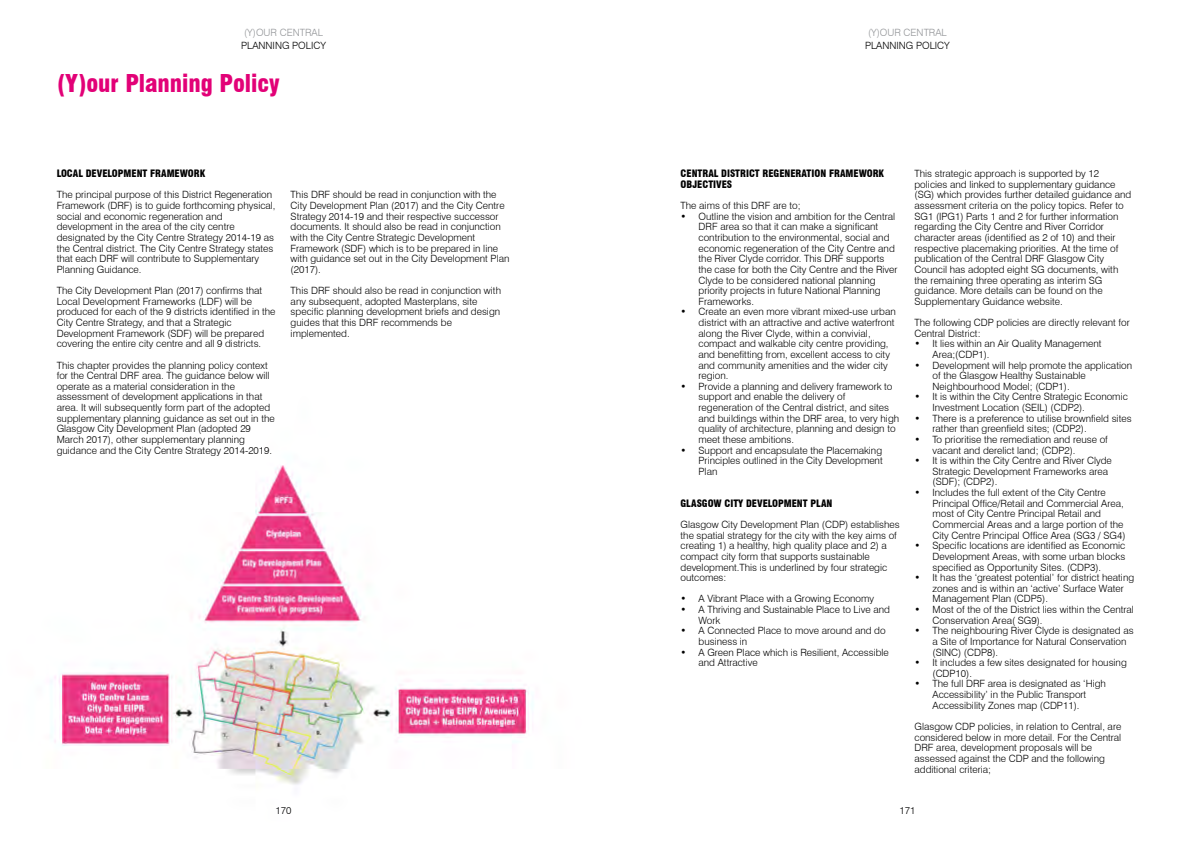
<style>
.page{position:relative;width:1191px;height:842px;background:#fff}
.page>*{position:absolute;margin:0;border:0;box-sizing:border-box;transform-origin:0 0}
.t1{font:900 condensed 24px "Swiss 721 BT";letter-spacing:-.005em;color:#e20177}
.t2{font:300 10px/10.6px "Swiss 721 BT";color:#000}
.t3{font:900 condensed 10px/10.6px "Swiss 721 BT";color:#000}
.t4{font:300 10px "Swiss 721 BT";color:#939598}
</style>
<div class="page">
<img style="left:54px;top:465px;width:479px;height:320px">
<p class="t4" style="left:244px;top:26px;width:80px">(Y)OUR CENTRAL</p>
<p class="t2" style="left:241px;top:40px;width:86px">PLANNING POLICY</p>
<h1 class="t1" style="left:57px;top:69px;width:224px">(Y)our Planning Policy</h1>
<p class="t3" style="left:57px;top:168px;width:150px">LOCAL DEVELOPMENT FRAMEWORK</p>
<p class="t2" style="left:57px;top:189px;width:220px">The principal purpose of this District Regeneration Framework (DRF) is to guide forthcoming physical, social and economic regeneration and development in the area of the city centre designated by the City Centre Strategy 2014-19 as the Central district. The City Centre Strategy states that each DRF will contribute to Supplementary Planning Guidance.</p>
<p class="t2" style="left:57px;top:285px;width:220px">The City Development Plan (2017) confirms that Local Development Frameworks (LDF) will be produced for each of the 9 districts identified in the City Centre Strategy, and that a Strategic Development Framework (SDF) will be prepared covering the entire city centre and all 9 districts.</p>
<p class="t2" style="left:57px;top:360px;width:220px">This chapter provides the planning policy context for the Central DRF area. The guidance below will operate as a material consideration in the assessment of development applications in that area. It will subsequently form part of the adopted supplementary planning guidance as set out in the Glasgow City Development Plan (adopted 29<br>March 2017), other supplementary planning guidance and the City Centre Strategy 2014-2019.</p>
<p class="t2" style="left:291px;top:189px;width:220px">This DRF should be read in conjunction with the City Development Plan (2017) and the City Centre Strategy 2014-19 and their respective successor documents. It should also be read in conjunction with the City Centre Strategic Development Framework (SDF) which is to be prepared in line with guidance set out in the City Development Plan (2017).</p>
<p class="t2" style="left:291px;top:285px;width:212px">This DRF should also be read in conjunction with any subsequent, adopted Masterplans, site specific planning development briefs and design guides that this DRF recommends be implemented.</p>
<p class="t2" style="left:275px;top:805px;width:17px">170</p>
<p class="t4" style="left:868px;top:26px;width:80px">(Y)OUR CENTRAL</p>
<p class="t2" style="left:865px;top:40px;width:86px">PLANNING POLICY</p>
<p class="t3" style="left:680px;top:168px;width:205px">CENTRAL DISTRICT REGENERATION FRAMEWORK<br>OBJECTIVES</p>
<p class="t2" style="left:680px;top:200px;width:122px">The aims of this DRF are to;</p>
<p class="t2" style="left:698px;top:211px;width:200px;text-indent:-18px">• Outline the vision and ambition for the Central DRF area so that it can make a significant contribution to the environmental, social and economic regeneration of the City Centre and the River Clyde corridor. This DRF supports the case for both the City Centre and the River Clyde to be considered national planning priority projects in future National Planning Frameworks.</p>
<p class="t2" style="left:698px;top:306px;width:199px;text-indent:-18px">• Create an even more vibrant mixed-use urban district with an attractive and active waterfront along the River Clyde, within a convivial, compact and walkable city centre providing, and benefitting from, excellent access to city and community amenities and the wider city region.</p>
<p class="t2" style="left:698px;top:381px;width:202px;text-indent:-18px">• Provide a planning and delivery framework to support and enable the delivery of regeneration of the Central district, and sites and buildings within the DRF area, to very high quality of architecture, planning and design to meet these ambitions.</p>
<p class="t2" style="left:698px;top:445px;width:186px;text-align:justify;text-indent:-18px">• Support and encapsulate the Placemaking Principles outlined in the City Development Plan</p>
<p class="t3" style="left:680px;top:498px;width:153px">GLASGOW CITY DEVELOPMENT PLAN</p>
<p class="t2" style="left:680px;top:519px;width:221px">Glasgow City Development Plan (CDP) establishes the spatial strategy for the city with the key aims of creating 1) a healthy, high quality place and 2) a compact city form that supports sustainable development.This is underlined by four strategic outcomes:</p>
<p class="t2" style="left:680px;top:593px;width:195px">• A Vibrant Place with a Growing Economy</p>
<p class="t2" style="left:698px;top:604px;width:193px;text-indent:-18px">• A Thriving and Sustainable Place to Live and<br>Work</p>
<p class="t2" style="left:698px;top:625px;width:189px;text-indent:-18px">• A Connected Place to move around and do business in</p>
<p class="t2" style="left:698px;top:647px;width:192px;text-indent:-18px">• A Green Place which is Resilient, Accessible and Attractive</p>
<p class="t2" style="left:914px;top:168px;width:218px">This strategic approach is supported by 12 policies and linked to supplementary guidance (SG) which provides further detailed guidance and assessment criteria on the policy topics. Refer to SG1 (IPG1) Parts 1 and 2 for further information regarding the City Centre and River Corridor character areas (identified as 2 of 10) and their respective placemaking priorities. At the time of publication of the Central DRF Glasgow City Council has adopted eight SG documents, with the remaining three operating as interim SG guidance. More details can be found on the Supplementary Guidance website.</p>
<p class="t2" style="left:914px;top:317px;width:217px">The following CDP policies are directly relevant for<br>Central District:</p>
<p class="t2" style="left:932px;top:338px;width:170px;text-indent:-18px">• It lies within an Air Quality Management<br>Area;(CDP1).</p>
<p class="t2" style="left:932px;top:360px;width:201px;text-indent:-18px">• Development will help promote the application of the Glasgow Healthy Sustainable<br>Neighbourhood Model; (CDP1).</p>
<p class="t2" style="left:932px;top:391px;width:197px;text-indent:-18px">• It is within the City Centre Strategic Economic<br>Investment Location (SEIL) (CDP2).</p>
<p class="t2" style="left:932px;top:413px;width:201px;text-indent:-18px">• There is a preference to utilise brownfield sites rather than greenfield sites; (CDP2).</p>
<p class="t2" style="left:932px;top:434px;width:177px;text-indent:-18px">• To prioritise the remediation and reuse of vacant and derelict land; (CDP2).</p>
<p class="t2" style="left:932px;top:455px;width:181px;text-indent:-18px">• It is within the City Centre and River Clyde<br>Strategic Development Frameworks area (SDF); (CDP2).</p>
<p class="t2" style="left:932px;top:487px;width:195px;text-indent:-18px">• Includes the full extent of the City Centre Principal Office/Retail and Commercial Area, most of City Centre Principal Retail and Commercial Areas and a large portion of the City Centre Principal Office Area (SG3 / SG4)</p>
<p class="t2" style="left:932px;top:540px;width:194px;text-align:justify;text-indent:-18px">• Specific locations are identified as Economic Development Areas, with some urban blocks specified as Opportunity Sites. (CDP3).</p>
<p class="t2" style="left:932px;top:572px;width:203px;text-indent:-18px">• It has the ‘greatest potential’ for district heating zones and is within an ‘active’ Surface Water<br>Management Plan (CDP5).</p>
<p class="t2" style="left:932px;top:604px;width:203px;text-indent:-18px">• Most of the of the District lies within the Central<br>Conservation Area( SG9).</p>
<p class="t2" style="left:932px;top:625px;width:203px;text-indent:-18px">• The neighbouring River Clyde is designated as a Site of Importance for Natural Conservation (SINC) (CDP8).</p>
<p class="t2" style="left:932px;top:657px;width:196px;text-indent:-18px">• It includes a few sites designated for housing (CDP10).</p>
<p class="t2" style="left:932px;top:678px;width:175px;text-indent:-18px">• The full DRF area is designated as ‘High<br>Accessibility’ in the Public Transport<br>Accessibility Zones map (CDP11).</p>
<p class="t2" style="left:914px;top:721px;width:208px">Glasgow CDP policies, in relation to Central, are considered below in more detail. For the Central DRF area, development proposals will be assessed against the CDP and the following additional criteria;</p>
<p class="t2" style="left:899px;top:805px;width:17px">171</p>
</div>
